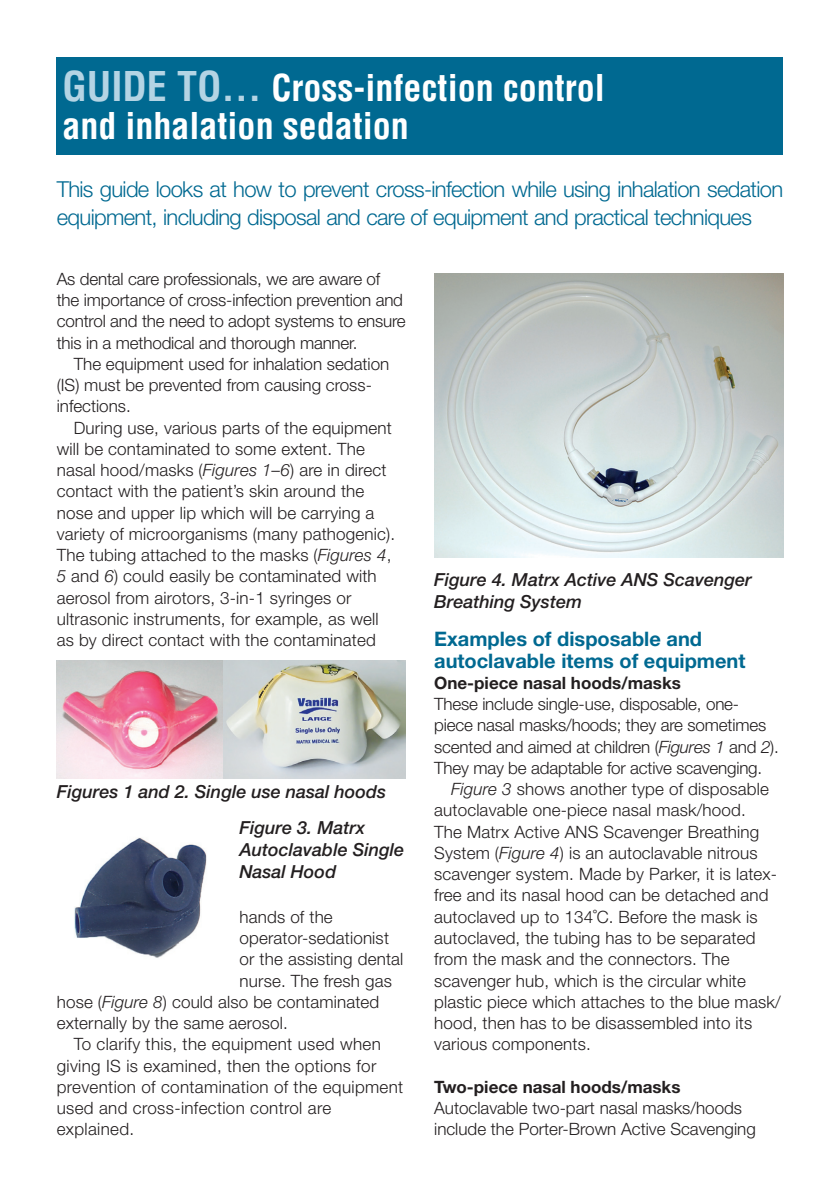
<style>
.page{position:relative;width:840px;height:1191px;background:#fff}
.page>*{position:absolute;margin:0;border:0;box-sizing:border-box;transform-origin:0 0}
.t1{font:700 condensed 36px/38px "Helvetica LT Std";color:#fff}
.DN_standfirst{font:300 22px/28px "Helvetica Neue LT Std";letter-spacing:-.03em;color:#006991}
.sub_head_A{font:700 20px/21.2px "Helvetica Neue LT Std";color:#006991}
.table_note{font:italic 500 18px/21.6px "Helvetica Neue LT Std";color:#231f20}
.main_body_text{font:300 17px/21.2px "Helvetica Neue LT Std";letter-spacing:.01em;color:#231f20}
.main_body_no_indent{font:300 17px/21.2px "Helvetica Neue LT Std";letter-spacing:-.01em;color:#231f20}
.main_body_text-2{font:700 17px "Helvetica Neue LT Std";color:#231f20}
.main_body_no_indent-2{font:700 17px "Helvetica Neue LT Std";color:#231f20}
.s1{font-size:40px;color:#b4d4e4}
.s2{font-style:italic}
</style>
<div class="page">
<div style="left:57px;top:57px;width:725px;height:97px;background:#006991"></div>
<img style="left:74px;top:838px;width:133px;height:120px">
<img style="left:434px;top:274px;width:348px;height:283px">
<img style="left:57px;top:660px;width:348px;height:118px">
<p class="t1" style="left:62px;top:69px;width:543px"><span class="s1">GUIDE TO...</span> Cross-infection control and inhalation sedation</p>
<p class="DN_standfirst" style="left:57px;top:175px;width:727px">This guide looks at how to prevent cross-infection while using inhalation sedation equipment, including disposal and care of equipment and practical techniques</p>
<p class="main_body_no_indent" style="left:57px;top:268px;width:350px">As dental care professionals, we are aware of the importance of cross-infection prevention and control and the need to adopt systems to ensure this in a methodical and thorough manner.</p>
<p class="main_body_text" style="left:57px;top:353px;width:334px;text-indent:17px">The equipment used for inhalation sedation (IS) must be prevented from causing cross&shy;infections.</p>
<p class="main_body_text" style="left:57px;top:416px;width:339px;text-indent:17px">During use, various parts of the equipment will be contaminated to some extent. The nasal hood/masks (<span class="s2">Figures 1–6</span>) are in direct contact with the patient’s skin around the nose and upper lip which will be carrying a variety of microorganisms (many pathogenic).<br>The tubing attached to the masks (<span class="s2">Figures 4</span>, <span class="s2">5</span> and <span class="s2">6</span>) could easily be contaminated with aerosol from airotors, 3-in-1 syringes or ultrasonic instruments, for example, as well as by direct contact with the contaminated</p>
<p class="table_note" style="left:57px;top:780px;width:331px">Figures 1 and 2. Single use nasal hoods</p>
<p class="table_note" style="left:239px;top:817px;width:166px">Figure 3. Matrx<br>Autoclavable Single<br>Nasal Hood</p>
<p class="main_body_text" style="left:239px;top:905px;width:95px">hands of the</p>
<p class="main_body_text" style="left:239px;top:927px;width:151px">operator-sedationist</p>
<p class="main_body_text" style="left:239px;top:948px;width:165px">or the assisting dental</p>
<p class="main_body_text" style="left:239px;top:969px;width:154px">nurse. The fresh gas</p>
<p class="main_body_text" style="left:57px;top:990px;width:324px">hose (<span class="s2">Figure 8</span>) could also be contaminated</p>
<p class="main_body_text" style="left:57px;top:1012px;width:232px">externally by the same aerosol.</p>
<p class="main_body_text" style="left:57px;top:1033px;width:348px;text-indent:17px">To clarify this, the equipment used when giving IS is examined, then the options for prevention of contamination of the equipment used and cross-infection control are explained.</p>
<p class="table_note" style="left:434px;top:569px;width:319px">Figure 4. Matrx Active ANS Scavenger<br>Breathing System</p>
<p class="sub_head_A" style="left:434px;top:628px;width:312px">Examples of disposable and autoclavable items of equipment</p>
<p class="main_body_text-2" style="left:434px;top:672px;width:248px">One-piece nasal hoods/masks</p>
<p class="main_body_no_indent" style="left:434px;top:693px;width:346px">These include single-use, disposable, one&shy;piece nasal masks/hoods; they are sometimes scented and aimed at children (<span class="s2">Figures 1</span> and <span class="s2">2</span>).<br>They may be adaptable for active scavenging.</p>
<p class="main_body_text" style="left:434px;top:778px;width:348px;text-indent:17px"><span class="s2">Figure 3</span> shows another type of disposable autoclavable one-piece nasal mask/hood.<br>The Matrx Active ANS Scavenger Breathing System (<span class="s2">Figure 4</span>) is an autoclavable nitrous scavenger system. Made by Parker, it is latex&shy;free and its nasal hood can be detached and autoclaved up to 134˚C. Before the mask is autoclaved, the tubing has to be separated from the mask and the connectors. The scavenger hub, which is the circular white plastic piece which attaches to the blue mask/ hood, then has to be disassembled into its various components.</p>
<p class="main_body_no_indent-2" style="left:434px;top:1076px;width:248px">Two-piece nasal hoods/masks</p>
<p class="main_body_no_indent" style="left:434px;top:1097px;width:323px">Autoclavable two-part nasal masks/hoods include the Porter-Brown Active Scavenging</p>
</div>
